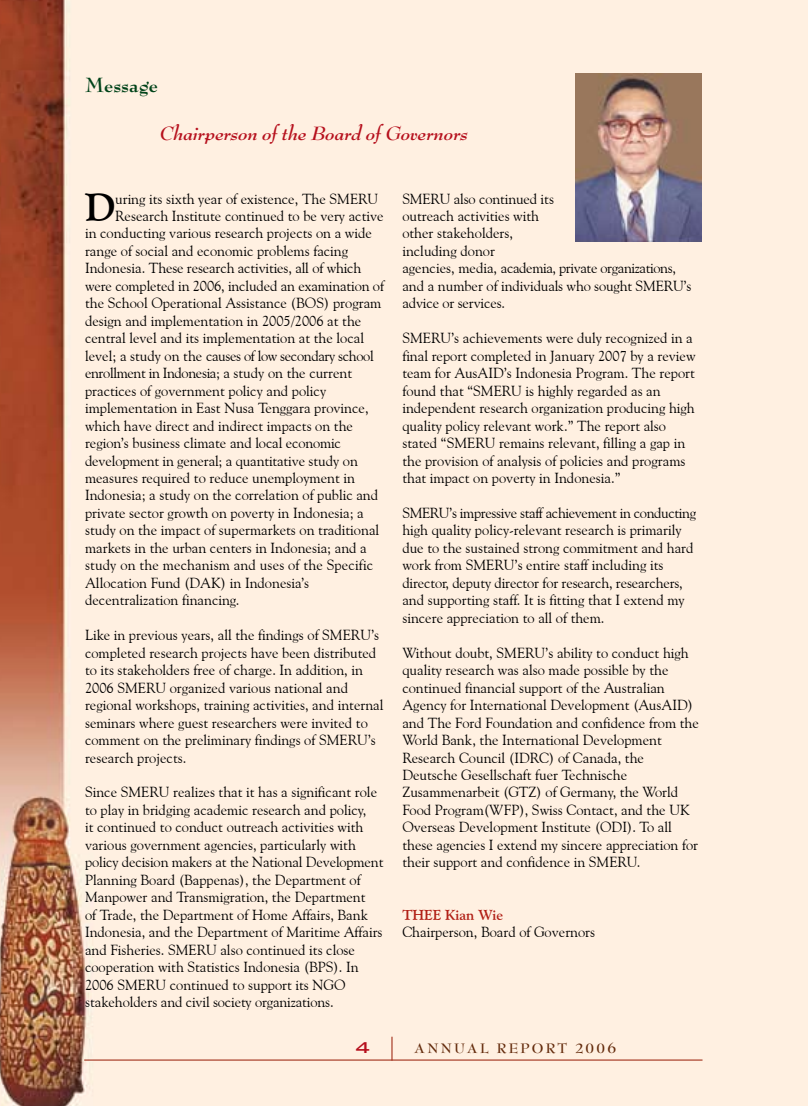
<style>
.page{position:relative;width:808px;height:1106px;background:#fff}
.page>*{position:absolute;margin:0;border:0;box-sizing:border-box;transform-origin:0 0}
.t1{font:700 39.45px "Goudy Old Style BT";color:#000}
.t2{font:700 22.5px "Bernhard Modern Std";color:#004319}
.t3{font:italic 700 21px "Bernhard Modern Std";color:#b6101d}
.t4{font:700 15px "Bernhard Modern Std";letter-spacing:.15em;color:#632a0b}
.t5{font:14.55px/17.4px "Goudy Old Style BT";color:#000}
.t6{font:14.55px "Goudy Old Style BT";letter-spacing:-.025em;color:#000}
.t7{font:700 14.55px "Goudy Old Style BT";color:#b11f16}
</style>
<div class="page">
<img style="left:0;top:0;width:808px;height:1106px">
<hr style="left:84px;top:1059px;width:618px;height:1px;background:#a2301c">
<svg style="left:391px;top:1036px;width:1px;height:24px"></svg>
<img style="left:576px;top:74px;width:125px;height:168px">
<svg style="left:356px;top:1041px;width:13px;height:11px"></svg>
<h2 class="t2" style="left:85px;top:73px;width:74px">Message</h2>
<h3 class="t3" style="left:159px;top:122px;width:309px">Chairperson of the Board of Governors</h3>
<h1 class="t1" style="left:85px;top:183px;width:32px">D</h1>
<p class="t5" style="left:115px;top:189px;width:264px">uring its sixth year of existence, The SMERU</p>
<p class="t5" style="left:115px;top:207px;width:270px">Research Institute continued to be very active</p>
<p class="t5" style="left:85px;top:224px;width:288px">in conducting various research projects on a wide</p>
<p class="t5" style="left:85px;top:242px;width:265px">range of social and economic problems facing</p>
<p class="t5" style="left:85px;top:259px;width:278px">Indonesia. These research activities, all of which</p>
<p class="t5" style="left:85px;top:277px;width:300px">were completed in 2006, included an examination of</p>
<p class="t5" style="left:85px;top:294px;width:298px">the School Operational Assistance (BOS) program</p>
<p class="t5" style="left:85px;top:312px;width:278px">design and implementation in 2005/2006 at the</p>
<p class="t5" style="left:85px;top:329px;width:281px">central level and its implementation at the local</p>
<p class="t6" style="left:85px;top:347px;width:290px">level; a study on the causes of low secondary school</p>
<p class="t6" style="left:85px;top:364px;width:269px">enrollment in Indonesia; a study on the current</p>
<p class="t5" style="left:85px;top:382px;width:243px">practices of government policy and policy</p>
<p class="t5" style="left:85px;top:399px;width:285px">implementation in East Nusa Tenggara province,</p>
<p class="t5" style="left:85px;top:416px;width:269px">which have direct and indirect impacts on the</p>
<p class="t5" style="left:85px;top:434px;width:257px">region’s business climate and local economic</p>
<p class="t5" style="left:85px;top:451px;width:274px">development in general; a quantitative study on</p>
<p class="t5" style="left:85px;top:469px;width:271px">measures required to reduce unemployment in</p>
<p class="t5" style="left:85px;top:486px;width:295px">Indonesia; a study on the correlation of public and</p>
<p class="t5" style="left:85px;top:504px;width:280px">private sector growth on poverty in Indonesia; a</p>
<p class="t5" style="left:85px;top:521px;width:296px">study on the impact of supermarkets on traditional</p>
<p class="t5" style="left:85px;top:539px;width:283px">markets in the urban centers in Indonesia; and a</p>
<p class="t5" style="left:85px;top:556px;width:290px">study on the mechanism and uses of the Specific</p>
<p class="t5" style="left:85px;top:574px;width:226px">Allocation Fund (DAK) in Indonesia’s</p>
<p class="t5" style="left:85px;top:591px;width:156px">decentralization financing.</p>
<p class="t5" style="left:85px;top:626px;width:300px">Like in previous years, all the findings of SMERU’s completed research projects have been distributed to its stakeholders free of charge. In addition, in 2006 SMERU organized various national and regional workshops, training activities, and internal seminars where guest researchers were invited to comment on the preliminary findings of SMERU’s research projects.</p>
<p class="t5" style="left:85px;top:783px;width:300px">Since SMERU realizes that it has a significant role to play in bridging academic research and policy,<br>it continued to conduct outreach activities with various government agencies, particularly with policy decision makers at the National Development Planning Board (Bappenas), the Department of Manpower and Transmigration, the Department<br>of Trade, the Department of Home Affairs, Bank Indonesia, and the Department of Maritime Affairs and Fisheries. SMERU also continued its close cooperation with Statistics Indonesia (BPS). In 2006 SMERU continued to support its NGO stakeholders and civil society organizations.</p>
<p class="t5" style="left:402px;top:189px;width:291px">SMERU also continued its<br>outreach activities with<br>other stakeholders,<br>including donor<br>agencies, media, academia, private organizations, and a number of individuals who sought SMERU’s advice or services.</p>
<p class="t5" style="left:402px;top:329px;width:295px">SMERU’s achievements were duly recognized in a final report completed in January 2007 by a review team for AusAID’s Indonesia Program. The report found that “SMERU is highly regarded as an independent research organization producing high quality policy relevant work.” The report also stated “SMERU remains relevant, filling a gap in the provision of analysis of policies and programs that impact on poverty in Indonesia.”</p>
<p class="t5" style="left:402px;top:504px;width:295px">SMERU’s impressive staff achievement in conducting high quality policy-relevant research is primarily due to the sustained strong commitment and hard work from SMERU’s entire staff including its director, deputy director for research, researchers, and supporting staff. It is fitting that I extend my sincere appreciation to all of them.</p>
<p class="t5" style="left:402px;top:643px;width:298px">Without doubt, SMERU’s ability to conduct high quality research was also made possible by the continued financial support of the Australian Agency for International Development (AusAID) and The Ford Foundation and confidence from the World Bank, the International Development Research Council (IDRC) of Canada, the Deutsche Gesellschaft fuer Technische Zusammenarbeit (GTZ) of Germany, the World Food Program(WFP), Swiss Contact, and the UK Overseas Development Institute (ODI). To all these agencies I extend my sincere appreciation for their support and confidence in SMERU.</p>
<p class="t7" style="left:402px;top:905px;width:102px">THEE Kian Wie</p>
<p class="t5" style="left:402px;top:923px;width:194px">Chairperson, Board of Governors</p>
<p class="t4" style="left:414px;top:1040px;width:204px">ANNUAL REPORT 2006</p>
</div>
